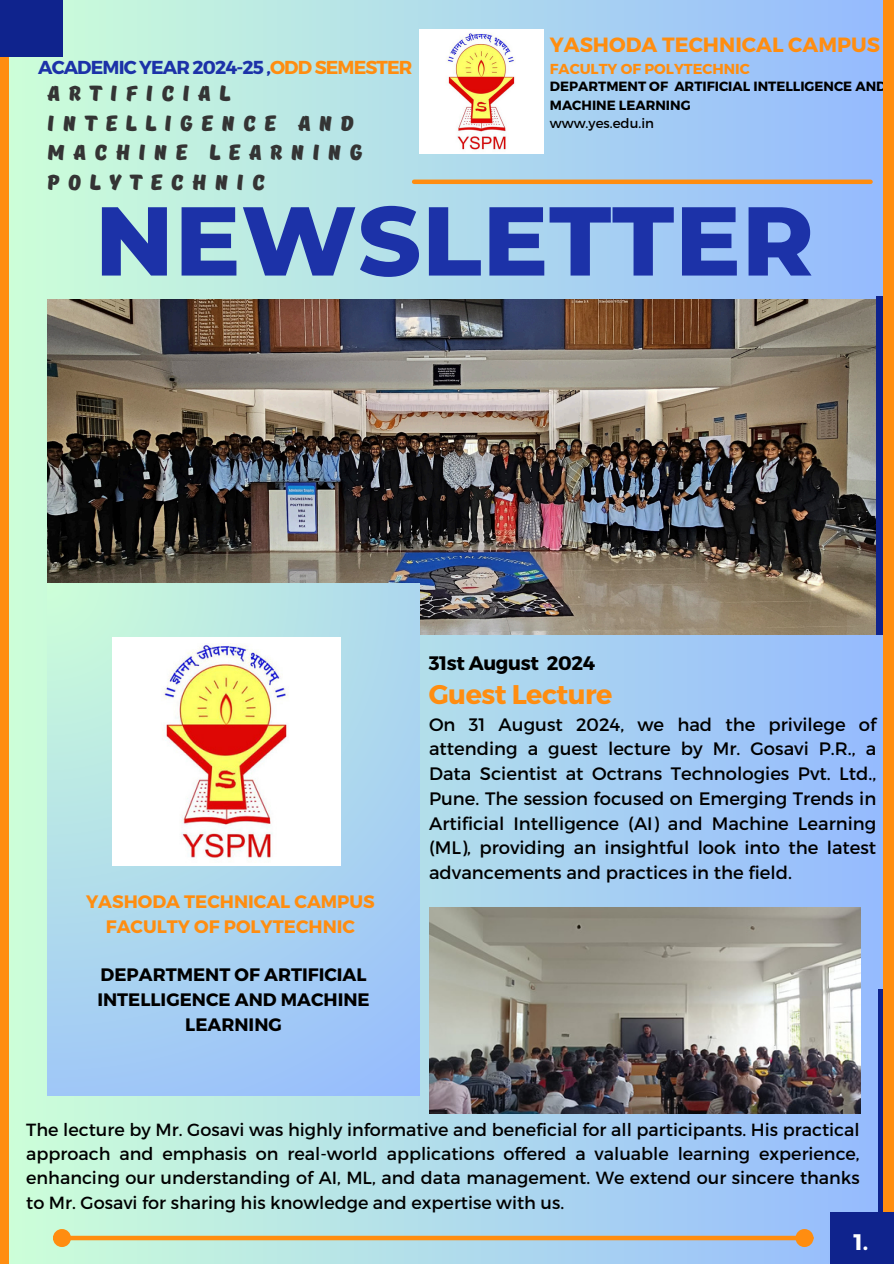
<style>
.page{position:relative;width:894px;height:1264px;background:#fff}
.page>*{position:absolute;margin:0;border:0;box-sizing:border-box;transform-origin:0 0}
.t1{font:800 97.5px "Montserrat";letter-spacing:.01em;color:#1c32a8}
.t2{font:700 27px "Montserrat";letter-spacing:-.02em;color:#ff8d10}
.t3{font:700 22.5px "Montserrat";color:#fff}
.t4{font:21.45px/29.4px "TT Masters DEMO Black";letter-spacing:.395em;color:#343434}
.t5{font:700 20.55px "Montserrat";color:#ff8d10}
.t6{font:700 19.5px "Montserrat";letter-spacing:-.02em;color:#000}
.t7{font:700 18.75px "Montserrat";letter-spacing:-.05em;color:#1c32a8}
.t8{font:18px/24.8px "Montserrat";color:#000;text-align:justify}
.t9{font:700 18px/24.8px "Montserrat";color:#000;text-align:center}
.t10{font:700 18px/24.8px "Montserrat";color:#ff8d10;text-align:center}
.t11{font:17.55px/24.2px "Montserrat";color:#000;text-align:justify}
.t12{font:700 14.4px "Montserrat";color:#ff8d10}
.t13{font:700 13.35px/18.5px "Montserrat";color:#000}
.t14{font:13.35px "Montserrat";color:#000}
.s1{color:#ff8d10}
</style>
<div class="page">
<div style="left:0;top:0;width:893px;height:1263px;background:linear-gradient(to right,#cefed6,#94baff)"></div>
<div style="left:0;top:0;width:8px;height:1263px;background:#ff8d10"></div>
<div style="left:414px;top:179px;width:456px;height:5px;background:#ff8d10"></div>
<img style="left:47px;top:299px;width:829px;height:335px">
<svg style="left:47px;top:583px;width:372px;height:512px;background:#abd6ee"></svg>
<div style="left:876px;top:296px;width:17px;height:338px;background:#0f238d"></div>
<div style="left:0;top:0;width:63px;height:56px;background:#0f238d"></div>
<div style="left:70px;top:1235px;width:726px;height:5px;background:#ff8d10"></div>
<div style="left:55px;top:1231px;width:14px;height:13px;background:#ff8d10;border-radius:50%"></div>
<div style="left:53px;top:1228px;width:18px;height:18px;border:4px solid #ff8d10;border-radius:50%"></div>
<div style="left:797px;top:1231px;width:14px;height:13px;background:#ff8d10;border-radius:50%"></div>
<div style="left:795px;top:1228px;width:18px;height:18px;border:4px solid #ff8d10;border-radius:50%"></div>
<div style="left:878px;top:989px;width:15px;height:239px;background:#0f238d"></div>
<img style="left:112px;top:637px;width:229px;height:228px">
<img style="left:429px;top:907px;width:431px;height:206px">
<img style="left:419px;top:30px;width:124px;height:124px">
<div style="left:883px;top:0;width:10px;height:1263px;background:#ff8d10"></div>
<div style="left:829px;top:1212px;width:64px;height:51px;background:#0f238d"></div>
<p class="t7" style="left:38px;top:55px;width:375px">ACADEMIC YEAR 2024-25 ,<span class="s1">ODD SEMESTER</span></p>
<p class="t4" style="left:47px;top:80px;width:317px">ARTIFICIAL<br>INTELLIGENCE AND<br>MACHINE LEARNING<br>POLYTECHNIC</p>
<p class="t5" style="left:549px;top:32px;width:331px">YASHODA TECHNICAL CAMPUS</p>
<h5 class="t12" style="left:549px;top:60px;width:201px">FACULTY OF POLYTECHNIC</h5>
<p class="t13" style="left:549px;top:77px;width:338px">DEPARTMENT OF ARTIFICIAL INTELLIGENCE AND<br>MACHINE LEARNING</p>
<p class="t14" style="left:549px;top:115px;width:106px">www.yes.edu.in</p>
<p class="t1" style="left:95px;top:181px;width:720px">NEWSLETTER</p>
<h5 class="t6" style="left:428px;top:650px;width:168px">31st August 2024</h5>
<h6 class="t2" style="left:428px;top:677px;width:185px">Guest Lecture</h6>
<p class="t10" style="left:86px;top:888px;width:290px">YASHODA TECHNICAL CAMPUS<br>FACULTY OF POLYTECHNIC</p>
<h1 class="t9" style="left:97px;top:961px;width:274px">DEPARTMENT OF ARTIFICIAL<br>INTELLIGENCE AND MACHINE<br>LEARNING</h1>
<p class="t8" style="left:429px;top:711px;width:448px">On 31 August 2024, we had the privilege of attending a guest lecture by Mr. Gosavi P.R., a Data Scientist at Octrans Technologies Pvt. Ltd., Pune. The session focused on Emerging Trends in Artificial Intelligence (AI) and Machine Learning (ML), providing an insightful look into the latest advancements and practices in the field.</p>
<h5 class="t11" style="left:26px;top:1116px;width:834px">The lecture by Mr. Gosavi was highly informative and beneficial for all participants. His practical approach and emphasis on real-world applications offered a valuable learning experience, enhancing our understanding of AI, ML, and data management. We extend our sincere thanks to Mr. Gosavi for sharing his knowledge and expertise with us.</h5>
<h2 class="t3" style="left:853px;top:1227px;width:16px">1.</h2>
</div>
